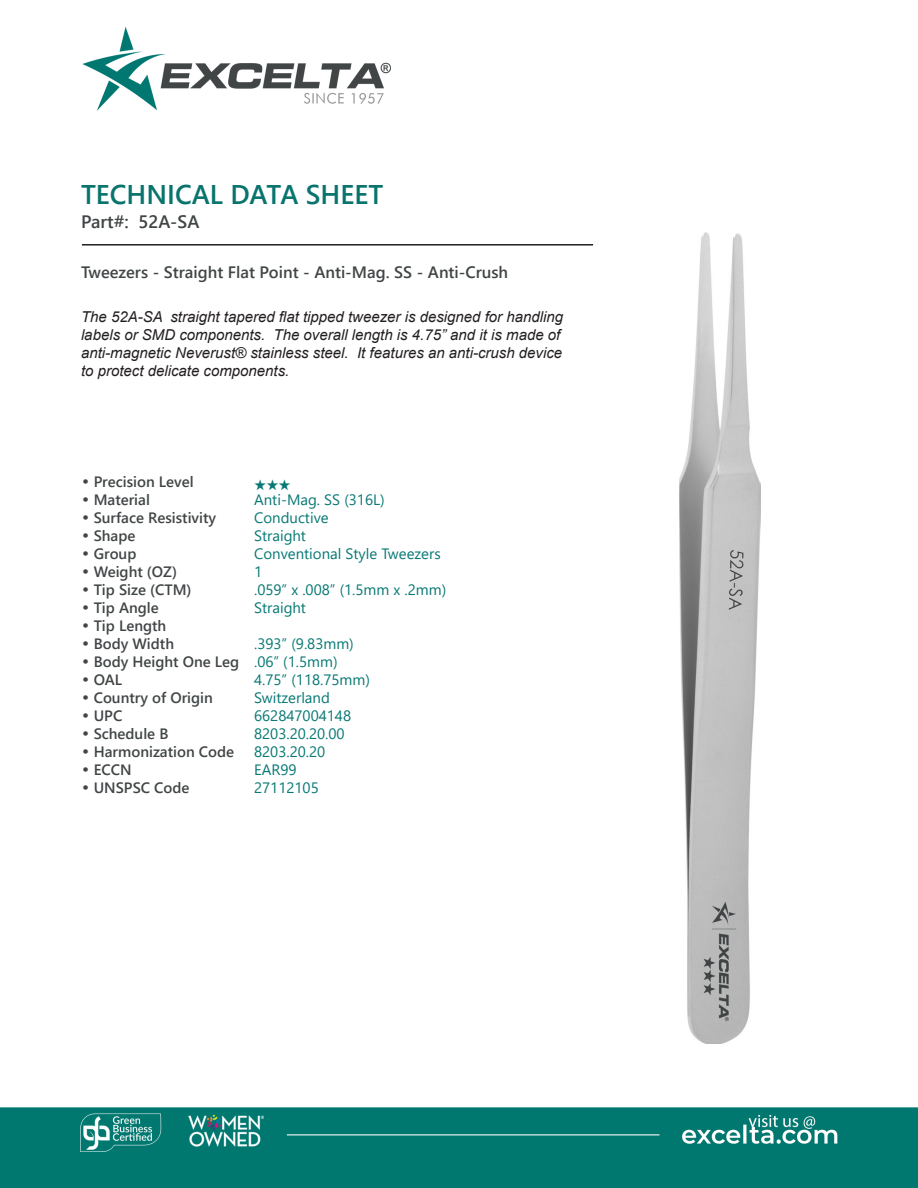
<style>
.page{position:relative;width:918px;height:1188px;background:#fff}
.page>*{position:absolute;margin:0;border:0;box-sizing:border-box;transform-origin:0 0}
.t1{font:700 27px "Yu Gothic UI";color:#08746d}
.t2{font:700 18px "Yu Gothic UI";color:#414546}
.t3{font:700 16.5px "Yu Gothic UI";color:#414546}
.t4{font:italic 15px/18px "Arial";color:#231f20}
.CT_s_CTM{font:700 15px "Yu Gothic UI";color:#414546}
.CT_s_CTM-2{font:15px "Yu Gothic UI";color:#077874}
.CT_s_CTM-3{font:15px "Zapf Ding Bats";color:#077874}
.s1{font-family:"Century Gothic";font-weight:400}
</style>
<div class="page">
<img style="left:0;top:27px;width:918px;height:1161px">
<img style="left:679px;top:232px;width:82px;height:812px">
<hr style="left:82px;top:244px;width:511px;height:2px;background:#231f20">
<p class="t1" style="left:81px;top:178px;width:304px">TECHNICAL DATA SHEET</p>
<p class="t2" style="left:81px;top:212px;width:120px">Part#: 52A-SA</p>
<p class="t3" style="left:81px;top:262px;width:429px">Tweezers - Straight Flat Point - Anti-Mag. SS - Anti-Crush</p>
<p class="t4" style="left:81px;top:308px;width:484px">The 52A-SA straight tapered flat tipped tweezer is designed for handling labels or SMD components. The overall length is 4.75” and it is made of anti-magnetic Neverust® stainless steel. It features an anti-crush device to protect delicate components.</p>
<p class="CT_s_CTM" style="left:81px;top:473px;width:114px"><span class="s1">•</span> Precision Level</p>
<p class="CT_s_CTM-3" style="left:254px;top:476px;width:38px">★★★</p>
<p class="CT_s_CTM" style="left:81px;top:491px;width:70px"><span class="s1">•</span> Material</p>
<p class="CT_s_CTM-2" style="left:254px;top:485px;width:132px">Anti-Mag. SS (316L)</p>
<p class="CT_s_CTM" style="left:81px;top:509px;width:137px"><span class="s1">•</span> Surface Resistivity</p>
<p class="CT_s_CTM-2" style="left:254px;top:503px;width:76px">Conductive</p>
<p class="CT_s_CTM" style="left:81px;top:527px;width:56px"><span class="s1">•</span> Shape</p>
<p class="CT_s_CTM-2" style="left:254px;top:521px;width:53px">Straight</p>
<p class="CT_s_CTM" style="left:81px;top:545px;width:57px"><span class="s1">•</span> Group</p>
<p class="CT_s_CTM-2" style="left:254px;top:539px;width:188px">Conventional Style Tweezers</p>
<p class="CT_s_CTM" style="left:81px;top:563px;width:98px"><span class="s1">•</span> Weight (OZ)</p>
<p class="CT_s_CTM-2" style="left:254px;top:557px;width:10px">1</p>
<p class="CT_s_CTM" style="left:81px;top:581px;width:112px"><span class="s1">•</span> Tip Size (CTM)</p>
<p class="CT_s_CTM-2" style="left:254px;top:575px;width:194px">.059” x .008” (1.5mm x .2mm)</p>
<p class="CT_s_CTM" style="left:81px;top:599px;width:79px"><span class="s1">•</span> Tip Angle</p>
<p class="CT_s_CTM-2" style="left:254px;top:593px;width:53px">Straight</p>
<p class="CT_s_CTM" style="left:81px;top:617px;width:87px"><span class="s1">•</span> Tip Length</p>
<p class="CT_s_CTM" style="left:81px;top:635px;width:95px"><span class="s1">•</span> Body Width</p>
<p class="CT_s_CTM-2" style="left:254px;top:629px;width:101px">.393” (9.83mm)</p>
<p class="CT_s_CTM" style="left:81px;top:653px;width:160px"><span class="s1">•</span> Body Height One Leg</p>
<p class="CT_s_CTM-2" style="left:254px;top:647px;width:85px">.06” (1.5mm)</p>
<p class="CT_s_CTM" style="left:81px;top:671px;width:43px"><span class="s1">•</span> OAL</p>
<p class="CT_s_CTM-2" style="left:254px;top:665px;width:117px">4.75” (118.75mm)</p>
<p class="CT_s_CTM" style="left:81px;top:689px;width:133px"><span class="s1">•</span> Country of Origin</p>
<p class="CT_s_CTM-2" style="left:254px;top:683px;width:77px">Switzerland</p>
<p class="CT_s_CTM" style="left:81px;top:707px;width:43px"><span class="s1">•</span> UPC</p>
<p class="CT_s_CTM-2" style="left:254px;top:701px;width:99px">662847004148</p>
<p class="CT_s_CTM" style="left:81px;top:725px;width:89px"><span class="s1">•</span> Schedule B</p>
<p class="CT_s_CTM-2" style="left:254px;top:719px;width:92px">8203.20.20.00</p>
<p class="CT_s_CTM" style="left:81px;top:743px;width:155px"><span class="s1">•</span> Harmonization Code</p>
<p class="CT_s_CTM-2" style="left:254px;top:737px;width:73px">8203.20.20</p>
<p class="CT_s_CTM" style="left:81px;top:761px;width:52px"><span class="s1">•</span> ECCN</p>
<p class="CT_s_CTM-2" style="left:254px;top:755px;width:44px">EAR99</p>
<p class="CT_s_CTM" style="left:81px;top:779px;width:110px"><span class="s1">•</span> UNSPSC Code</p>
<p class="CT_s_CTM-2" style="left:254px;top:773px;width:66px">27112105</p>
</div>
